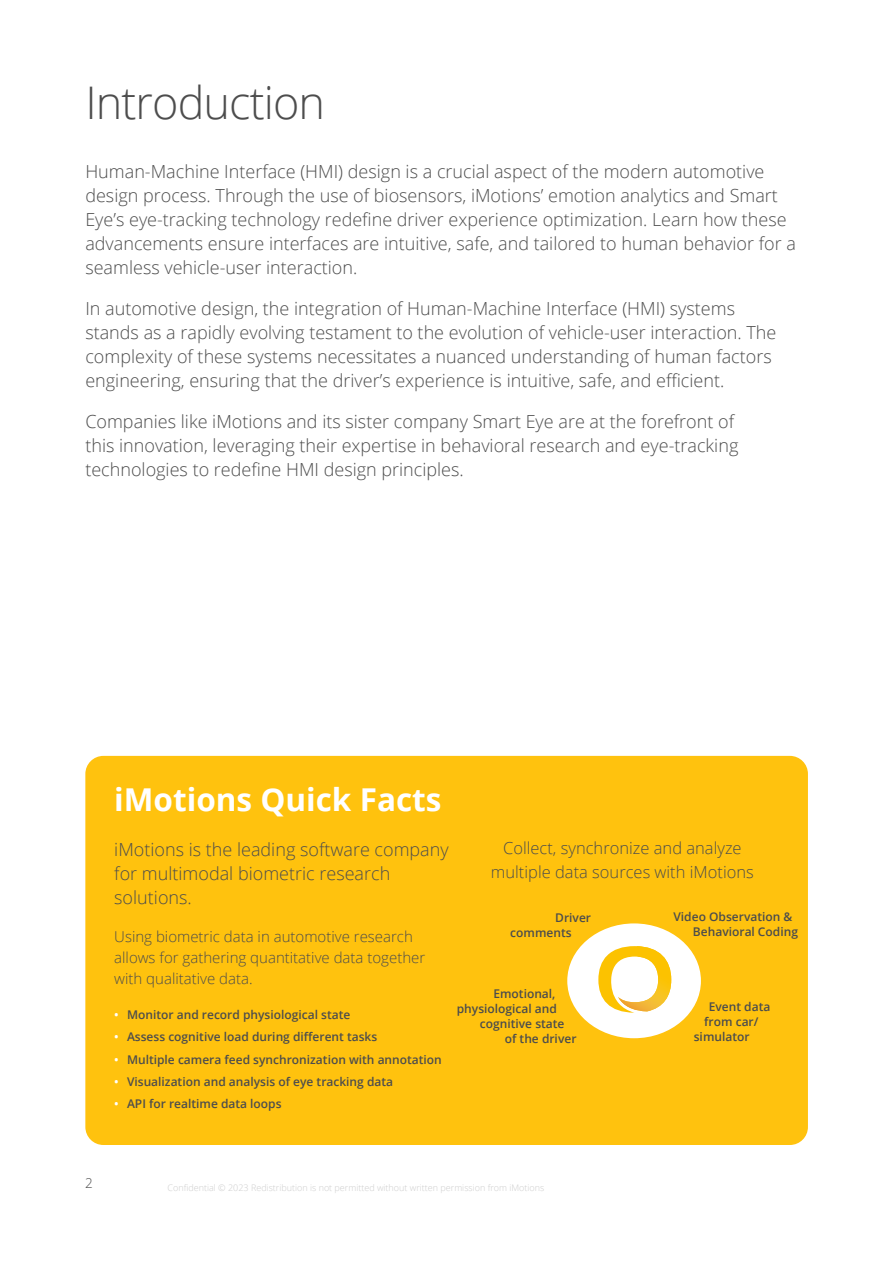
<style>
.page{position:relative;width:893px;height:1263px;background:#fff}
.page>*{position:absolute;margin:0;border:0;box-sizing:border-box;transform-origin:0 0}
.Headline_1{font:300 45px "Open Sans";letter-spacing:-.02em;color:#4d4d4d}
.Headline_2{font:700 31.5px "Open Sans";color:#fff}
.Body{font:300 18px/24px "Open Sans";color:#4d4d4d}
.Body-2{font:300 16.5px/24px "Open Sans";color:#4b4c4d;text-align:center}
.Body-3{font:300 15px/21px "Open Sans";color:#4d4d4d}
.t1{font:300 13.5px "Open Sans";color:#4d4d4d}
.t2{font:600 12px "Open Sans";color:#4d4d4d}
.Body-4{font:600 12px/15px "Open Sans";color:#4b4c4d}
.t3{font:300 9px "Open Sans";color:#ccc}
.s1{color:#fff}
</style>
<div class="page">
<div style="left:85px;top:756px;width:723px;height:389px;background:#ffc20e;border-radius:18px"></div>
<div style="left:567px;top:923px;width:134px;height:115px;background:#fff;border-radius:50%"></div>
<svg style="left:598px;top:949px;width:51px;height:64px"></svg>
<img style="left:618px;top:946px;width:53px;height:65px">
<p class="Headline_1" style="left:85px;top:72px;width:241px">Introduction</p>
<p class="Body" style="left:85px;top:158px;width:712px">Human-Machine Interface (HMI) design is a crucial aspect of the modern automotive design process. Through the use of biosensors, iMotions’ emotion analytics and Smart Eye’s eye-tracking technology redefine driver experience optimization. Learn how these advancements ensure interfaces are intuitive, safe, and tailored to human behavior for a seamless vehicle-user interaction.</p>
<p class="Body" style="left:85px;top:295px;width:692px">In automotive design, the integration of Human-Machine Interface (HMI) systems stands as a rapidly evolving testament to the evolution of vehicle-user interaction. The complexity of these systems necessitates a nuanced understanding of human factors engineering, ensuring that the driver’s experience is intuitive, safe, and efficient.</p>
<p class="Body" style="left:85px;top:408px;width:655px">Companies like iMotions and its sister company Smart Eye are at the forefront of this innovation, leveraging their expertise in behavioral research and eye-tracking technologies to redefine HMI design principles.</p>
<p class="Headline_2" style="left:114px;top:777px;width:329px">iMotions Quick Facts</p>
<p class="Body" style="left:114px;top:837px;width:336px">iMotions is the leading software company for multimodal biometric research solutions.</p>
<p class="Body-3" style="left:114px;top:926px;width:312px">Using biometric data in automotive research allows for gathering quantitative data together with qualitative data.</p>
<p class="t2" style="left:114px;top:1006px;width:238px"><span class="s1">•</span> Monitor and record physiological state</p>
<p class="t2" style="left:114px;top:1029px;width:265px"><span class="s1">•</span> Assess cognitive load during different tasks</p>
<p class="t2" style="left:114px;top:1051px;width:329px"><span class="s1">•</span> Multiple camera feed synchronization with annotation</p>
<p class="t2" style="left:114px;top:1073px;width:280px"><span class="s1">•</span> Visualization and analysis of eye tracking data</p>
<p class="t2" style="left:114px;top:1095px;width:169px"><span class="s1">•</span> API for realtime data loops</p>
<p class="Body-2" style="left:491px;top:836px;width:264px">Collect, synchronize and analyze multiple data sources with iMotions</p>
<p class="Body-4" style="left:510px;top:910px;width:82px;text-indent:45px">Driver comments</p>
<p class="Body-4" style="left:493px;top:986px;width:64px">Emotional,</p>
<p class="Body-4" style="left:457px;top:1001px;width:102px">physiological and</p>
<p class="Body-4" style="left:480px;top:1016px;width:86px">cognitive state</p>
<p class="Body-4" style="left:505px;top:1031px;width:73px">of the driver</p>
<p class="Body-4" style="left:693px;top:909px;width:107px;text-indent:-20px">Video Observation &amp;<br>Behavioral Coding</p>
<p class="Body-4" style="left:709px;top:999px;width:63px">Event data</p>
<p class="Body-4" style="left:704px;top:1014px;width:56px">from car/</p>
<p class="Body-4" style="left:694px;top:1029px;width:57px">simulator</p>
<p class="t1" style="left:85px;top:1174px;width:9px">2</p>
<p class="t3" style="left:168px;top:1181px;width:378px">Confidential © 2023 Redistribution is not permitted without written permission from iMotions</p>
</div>
